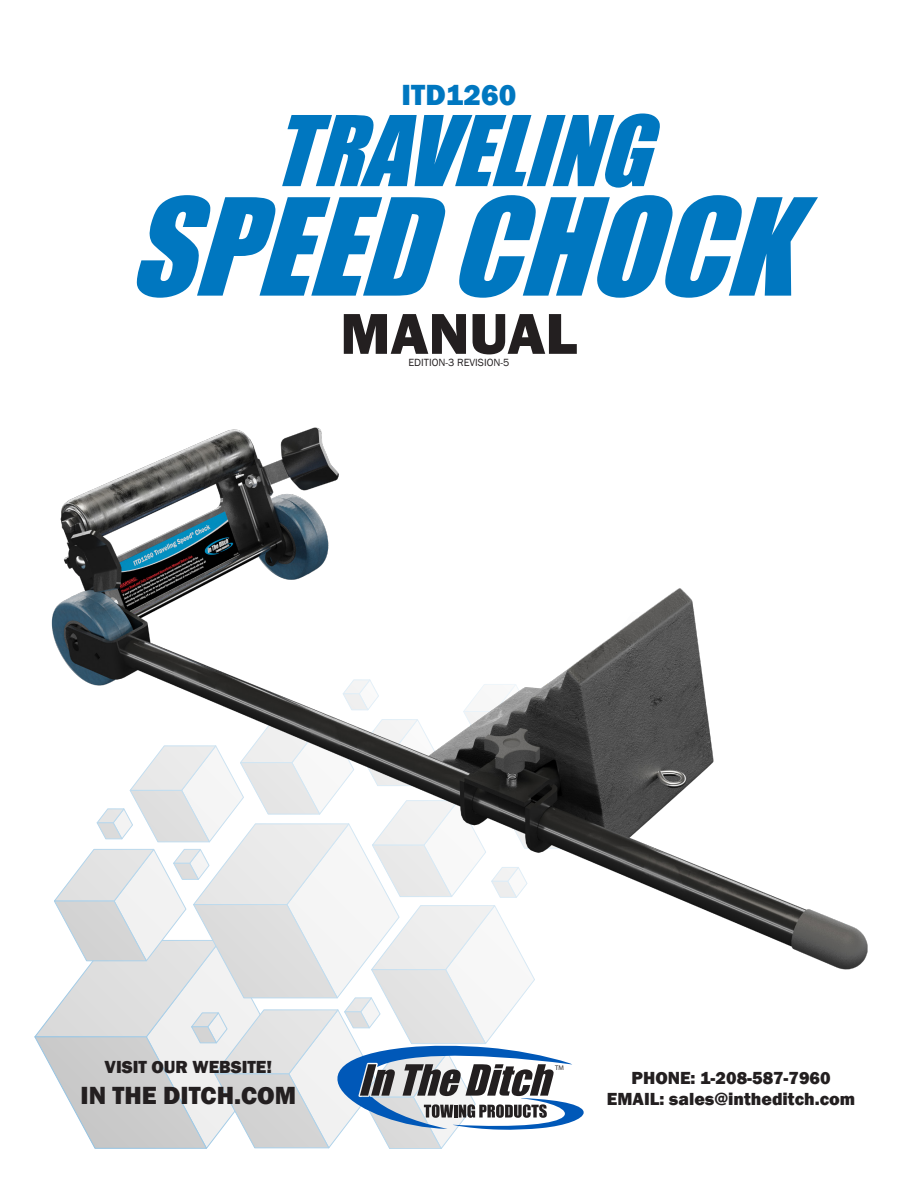
<style>
.page{position:relative;width:918px;height:1188px;background:#fff}
.page>*{position:absolute;margin:0;border:0;box-sizing:border-box;transform-origin:0 0}
.t1{font:italic 124.5px "Impact";color:#0077c0}
.t2{font:italic 90px "Impact";color:#0077c0}
.t3{font:800 59.7px "Franklin Gothic";color:#231f20}
.t4{font:800 30px "Franklin Gothic";color:#0077c0}
.t5{font:800 25.5px "Franklin Gothic";color:#231f20}
.t6{font:800 18px/21.6px "Franklin Gothic";color:#231f20;text-align:center}
.t7{font:10.65px "Franklin Gothic";color:#231f20}
.t8{font:6.75px "Myriad Pro";color:#231f20}
</style>
<div class="page">
<svg style="left:34px;top:983px;width:550px;height:166px"></svg>
<img style="left:51px;top:427px;width:817px;height:556px">
<p class="t4" style="left:402px;top:76px;width:116px">ITD1260</p>
<p class="t2" style="left:271px;top:81px;width:417px">TRAVELING</p>
<p class="t1" style="left:128px;top:150px;width:718px">SPEEDCHOCK</p>
<p class="t3" style="left:340px;top:295px;width:239px">MANUAL</p>
<p class="t7" style="left:408px;top:356px;width:103px">EDITION-3 REVISION-5</p>
<p class="t6" style="left:105px;top:1056px;width:169px">VISIT OUR WEBSITE!</p>
<h3 class="t5" style="left:81px;top:1079px;width:217px">IN THE DITCH.COM</h3>
<p class="t8" style="left:555px;top:1064px;width:10px">TM</p>
<p class="t6" style="left:607px;top:1067px;width:250px">PHONE: 1-208-587-7960<br>EMAIL: sales@intheditch.com</p>
</div>
